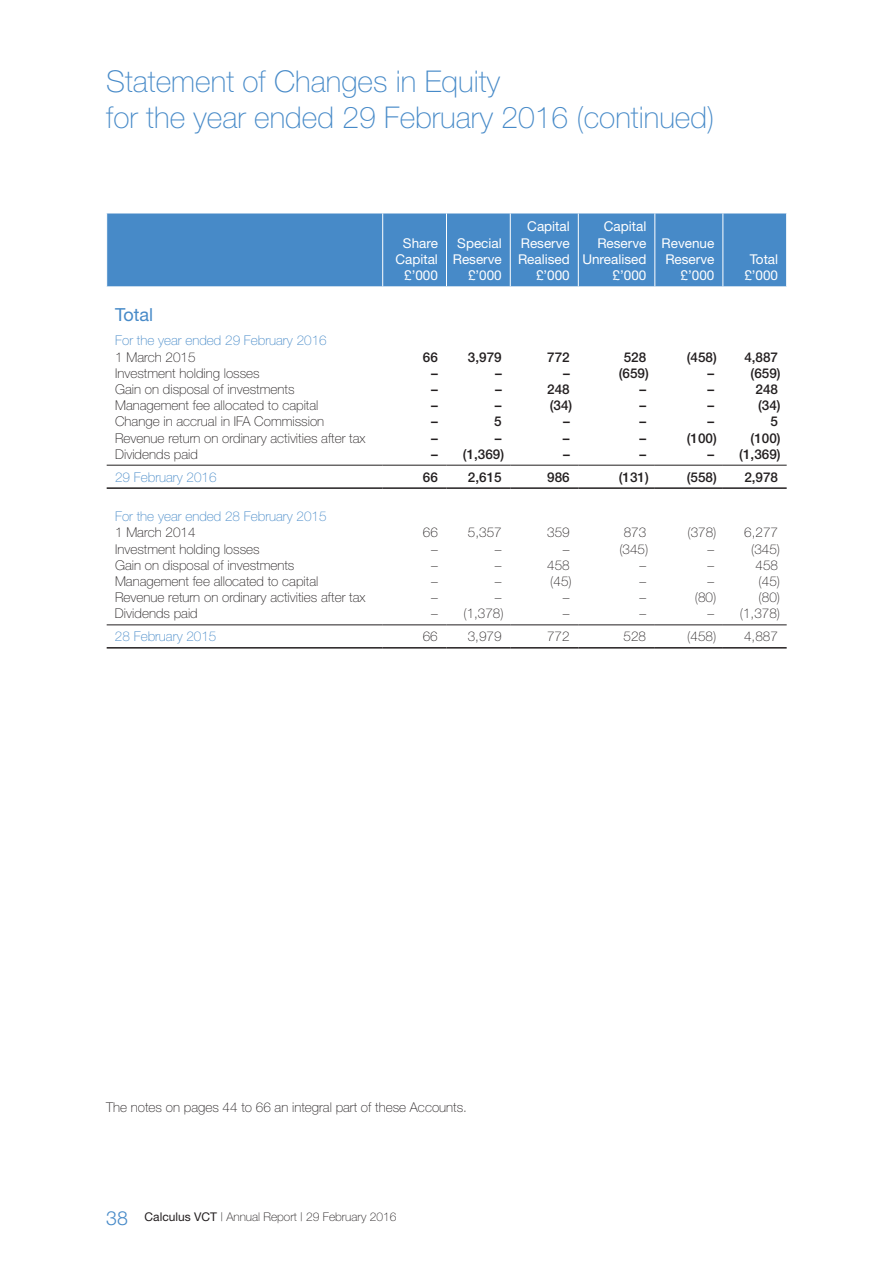
<style>
.page{position:relative;width:893px;height:1263px;background:#fff}
.page>*{position:absolute;margin:0;border:0;box-sizing:border-box;transform-origin:0 0}
.t1{font:100 30px/36px "Helvetica Neue";color:#478ac8}
.t2{font:18px "Helvetica Neue";color:#478ac8}
.t3{font:100 13.5px "Helvetica Neue";color:#231f20}
.t4{font:500 13.5px "Helvetica Neue";color:#231f20}
.t5{font:13.5px/16.2px "Helvetica Neue";color:#fff;text-align:right}
.t6{font:100 13.5px "Helvetica Neue";color:#478ac8}
.t7{font:100 12px "Helvetica Neue";color:#231f20}
.s1{font-weight:300;font-size:19.5px;color:#478ac8}
.s2{font-weight:400}
</style>
<div class="page">
<div style="left:107px;top:214px;width:679px;height:72px;background:#478ac8"></div>
<hr style="left:382px;top:213px;width:1px;height:73px;background:#fff">
<hr style="left:446px;top:213px;width:1px;height:73px;background:#fff">
<hr style="left:107px;top:624px;width:276px;height:1px;background:#231f20">
<hr style="left:383px;top:624px;width:63px;height:1px;background:#231f20">
<hr style="left:446px;top:624px;width:64px;height:1px;background:#231f20">
<hr style="left:510px;top:624px;width:68px;height:1px;background:#231f20">
<hr style="left:578px;top:624px;width:77px;height:1px;background:#231f20">
<hr style="left:655px;top:624px;width:68px;height:1px;background:#231f20">
<hr style="left:723px;top:624px;width:64px;height:1px;background:#231f20">
<hr style="left:510px;top:213px;width:1px;height:73px;background:#fff">
<hr style="left:107px;top:647px;width:276px;height:1px;background:#231f20">
<hr style="left:383px;top:647px;width:63px;height:1px;background:#231f20">
<hr style="left:446px;top:647px;width:64px;height:1px;background:#231f20">
<hr style="left:510px;top:647px;width:68px;height:1px;background:#231f20">
<hr style="left:578px;top:647px;width:77px;height:1px;background:#231f20">
<hr style="left:655px;top:647px;width:68px;height:1px;background:#231f20">
<hr style="left:723px;top:647px;width:64px;height:1px;background:#231f20">
<hr style="left:578px;top:213px;width:1px;height:73px;background:#fff">
<hr style="left:654px;top:213px;width:1px;height:73px;background:#fff">
<hr style="left:107px;top:465px;width:276px;height:1px;background:#231f20">
<hr style="left:383px;top:465px;width:63px;height:1px;background:#231f20">
<hr style="left:446px;top:465px;width:64px;height:1px;background:#231f20">
<hr style="left:510px;top:465px;width:68px;height:1px;background:#231f20">
<hr style="left:578px;top:465px;width:77px;height:1px;background:#231f20">
<hr style="left:655px;top:465px;width:68px;height:1px;background:#231f20">
<hr style="left:723px;top:465px;width:64px;height:1px;background:#231f20">
<hr style="left:722px;top:213px;width:1px;height:73px;background:#fff">
<hr style="left:107px;top:487px;width:276px;height:2px;background:#231f20">
<hr style="left:383px;top:487px;width:63px;height:2px;background:#231f20">
<hr style="left:446px;top:487px;width:64px;height:2px;background:#231f20">
<hr style="left:510px;top:487px;width:68px;height:2px;background:#231f20">
<hr style="left:578px;top:487px;width:77px;height:2px;background:#231f20">
<hr style="left:655px;top:487px;width:68px;height:2px;background:#231f20">
<hr style="left:723px;top:487px;width:64px;height:2px;background:#231f20">
<h1 class="t1" style="left:106px;top:63px;width:610px">Statement of Changes in Equity<br>for the year ended 29 February 2016 (continued)</h1>
<p class="t5" style="left:395px;top:234px;width:44px">Share<br>Capital £’000</p>
<p class="t5" style="left:453px;top:234px;width:50px">Special<br>Reserve £’000</p>
<p class="t5" style="left:518px;top:218px;width:53px">Capital<br>Reserve<br>Realised £’000</p>
<p class="t5" style="left:582px;top:218px;width:66px">Capital<br>Reserve<br>Unrealised £’000</p>
<p class="t5" style="left:662px;top:234px;width:54px">Revenue<br>Reserve £’000</p>
<p class="t5" style="left:744px;top:251px;width:35px;text-align:center">Total £’000</p>
<h2 class="t2" style="left:115px;top:303px;width:40px">Total</h2>
<p class="t6" style="left:115px;top:333px;width:213px">For the year ended 29 February 2016</p>
<p class="t3" style="left:115px;top:349px;width:82px">1 March 2015</p>
<p class="t4" style="left:423px;top:349px;width:17px">66</p>
<p class="t4" style="left:468px;top:349px;width:35px">3,979</p>
<p class="t4" style="left:547px;top:349px;width:24px">772</p>
<p class="t4" style="left:624px;top:349px;width:24px">528</p>
<p class="t4" style="left:687px;top:349px;width:32px">(458)</p>
<p class="t4" style="left:744px;top:349px;width:35px">4,887</p>
<p class="t3" style="left:115px;top:365px;width:146px">Investment holding losses</p>
<p class="t4" style="left:431px;top:365px;width:8px">–</p>
<p class="t4" style="left:495px;top:365px;width:8px">–</p>
<p class="t4" style="left:563px;top:365px;width:8px">–</p>
<p class="t4" style="left:619px;top:365px;width:32px">(659)</p>
<p class="t4" style="left:708px;top:365px;width:8px">–</p>
<p class="t4" style="left:751px;top:365px;width:32px">(659)</p>
<p class="t3" style="left:115px;top:381px;width:181px">Gain on disposal of investments</p>
<p class="t4" style="left:431px;top:381px;width:8px">–</p>
<p class="t4" style="left:495px;top:381px;width:8px">–</p>
<p class="t4" style="left:547px;top:381px;width:24px">248</p>
<p class="t4" style="left:640px;top:381px;width:8px">–</p>
<p class="t4" style="left:708px;top:381px;width:8px">–</p>
<p class="t4" style="left:756px;top:381px;width:24px">248</p>
<p class="t3" style="left:115px;top:398px;width:205px">Management fee allocated to capital</p>
<p class="t4" style="left:431px;top:397px;width:8px">–</p>
<p class="t4" style="left:495px;top:397px;width:8px">–</p>
<p class="t4" style="left:550px;top:397px;width:24px">(34)</p>
<p class="t4" style="left:640px;top:397px;width:8px">–</p>
<p class="t4" style="left:708px;top:397px;width:8px">–</p>
<p class="t4" style="left:758px;top:397px;width:24px">(34)</p>
<p class="t3" style="left:115px;top:414px;width:211px">Change in accrual in IFA Commission</p>
<p class="t4" style="left:431px;top:413px;width:8px">–</p>
<p class="t4" style="left:494px;top:413px;width:9px">5</p>
<p class="t4" style="left:563px;top:413px;width:8px">–</p>
<p class="t4" style="left:639px;top:413px;width:8px">–</p>
<p class="t4" style="left:708px;top:413px;width:8px">–</p>
<p class="t4" style="left:771px;top:413px;width:9px">5</p>
<p class="t3" style="left:115px;top:430px;width:252px">Revenue return on ordinary activities after tax</p>
<p class="t4" style="left:431px;top:430px;width:8px">–</p>
<p class="t4" style="left:495px;top:430px;width:8px">–</p>
<p class="t4" style="left:563px;top:430px;width:8px">–</p>
<p class="t4" style="left:639px;top:430px;width:8px">–</p>
<p class="t4" style="left:687px;top:430px;width:32px">(100)</p>
<p class="t4" style="left:751px;top:430px;width:32px">(100)</p>
<p class="t3" style="left:115px;top:446px;width:84px">Dividends paid</p>
<p class="t4" style="left:431px;top:446px;width:75px">– (1,369)</p>
<p class="t4" style="left:563px;top:446px;width:8px">–</p>
<p class="t4" style="left:639px;top:446px;width:8px">–</p>
<p class="t4" style="left:708px;top:446px;width:75px">– (1,369)</p>
<p class="t6" style="left:115px;top:469px;width:103px">29 February 2016</p>
<p class="t4" style="left:423px;top:469px;width:17px">66</p>
<p class="t4" style="left:468px;top:469px;width:35px">2,615</p>
<p class="t4" style="left:547px;top:469px;width:24px">986</p>
<p class="t4" style="left:619px;top:469px;width:32px">(131)</p>
<p class="t4" style="left:687px;top:469px;width:32px">(558)</p>
<p class="t4" style="left:744px;top:469px;width:35px">2,978</p>
<p class="t6" style="left:115px;top:509px;width:213px">For the year ended 28 February 2015</p>
<p class="t3" style="left:115px;top:525px;width:82px">1 March 2014</p>
<p class="t3" style="left:423px;top:525px;width:17px">66</p>
<p class="t3" style="left:468px;top:525px;width:35px">5,357</p>
<p class="t3" style="left:547px;top:525px;width:24px">359</p>
<p class="t3" style="left:624px;top:525px;width:24px">873</p>
<p class="t3" style="left:687px;top:525px;width:31px">(378)</p>
<p class="t3" style="left:744px;top:525px;width:35px">6,277</p>
<p class="t3" style="left:115px;top:541px;width:146px">Investment holding losses</p>
<p class="t3" style="left:431px;top:541px;width:8px">–</p>
<p class="t3" style="left:495px;top:541px;width:8px">–</p>
<p class="t3" style="left:563px;top:541px;width:8px">–</p>
<p class="t3" style="left:619px;top:541px;width:31px">(345)</p>
<p class="t3" style="left:707px;top:541px;width:8px">–</p>
<p class="t3" style="left:751px;top:541px;width:31px">(345)</p>
<p class="t3" style="left:115px;top:557px;width:181px">Gain on disposal of investments</p>
<p class="t3" style="left:431px;top:557px;width:8px">–</p>
<p class="t3" style="left:495px;top:557px;width:8px">–</p>
<p class="t3" style="left:547px;top:557px;width:24px">458</p>
<p class="t3" style="left:639px;top:557px;width:8px">–</p>
<p class="t3" style="left:707px;top:557px;width:8px">–</p>
<p class="t3" style="left:755px;top:557px;width:24px">458</p>
<p class="t3" style="left:115px;top:574px;width:205px">Management fee allocated to capital</p>
<p class="t3" style="left:431px;top:574px;width:8px">–</p>
<p class="t3" style="left:495px;top:574px;width:8px">–</p>
<p class="t3" style="left:550px;top:574px;width:23px">(45)</p>
<p class="t3" style="left:639px;top:574px;width:8px">–</p>
<p class="t3" style="left:707px;top:574px;width:8px">–</p>
<p class="t3" style="left:759px;top:574px;width:23px">(45)</p>
<p class="t3" style="left:115px;top:590px;width:252px">Revenue return on ordinary activities after tax</p>
<p class="t3" style="left:431px;top:590px;width:8px">–</p>
<p class="t3" style="left:495px;top:590px;width:8px">–</p>
<p class="t3" style="left:563px;top:590px;width:8px">–</p>
<p class="t3" style="left:639px;top:590px;width:8px">–</p>
<p class="t3" style="left:695px;top:590px;width:23px">(80)</p>
<p class="t3" style="left:759px;top:590px;width:23px">(80)</p>
<p class="t3" style="left:115px;top:606px;width:84px">Dividends paid</p>
<p class="t3" style="left:431px;top:606px;width:74px">– (1,378)</p>
<p class="t3" style="left:563px;top:606px;width:8px">–</p>
<p class="t3" style="left:639px;top:606px;width:8px">–</p>
<p class="t3" style="left:707px;top:606px;width:74px">– (1,378)</p>
<p class="t6" style="left:115px;top:629px;width:103px">28 February 2015</p>
<p class="t3" style="left:423px;top:629px;width:17px">66</p>
<p class="t3" style="left:468px;top:629px;width:35px">3,979</p>
<p class="t3" style="left:547px;top:629px;width:24px">772</p>
<p class="t3" style="left:624px;top:629px;width:24px">528</p>
<p class="t3" style="left:687px;top:629px;width:31px">(458)</p>
<p class="t3" style="left:744px;top:629px;width:35px">4,887</p>
<p class="t3" style="left:106px;top:1099px;width:362px">The notes on pages 44 to 66 an integral part of these Accounts.</p>
<p class="t7" style="left:106px;top:1210px;width:292px"><span class="s1">38</span> <span class="s2">Calculus VCT</span> | Annual Report | 29 February 2016</p>
</div>
